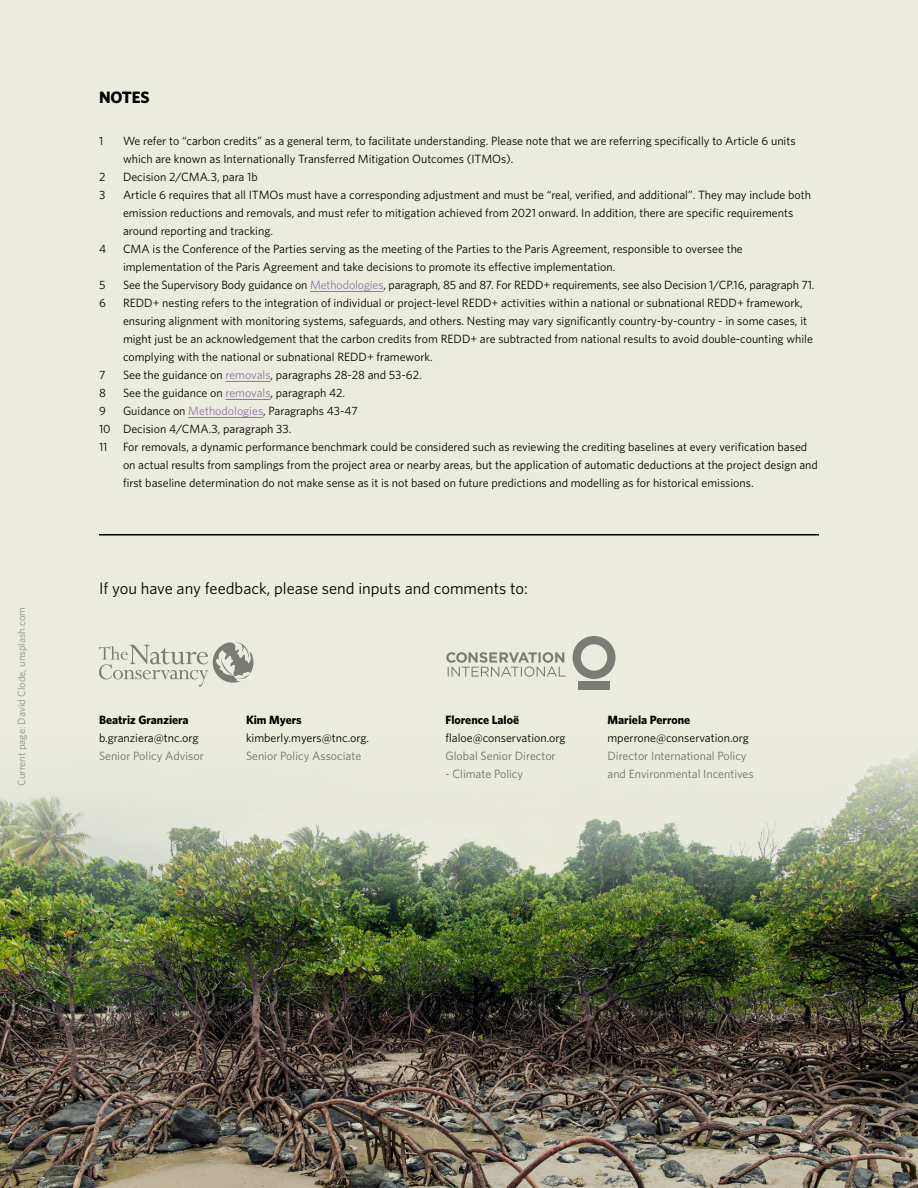
<style>
.page{position:relative;width:918px;height:1188px;background:#ebecdf}
.page>*{position:absolute;margin:0;border:0;box-sizing:border-box;transform-origin:0 0}
.t1{font:16.5px "Whitney";color:#000}
.t2{font:700 16.5px "Whitney";letter-spacing:-.01em;color:#000}
.t3{font:12px/18px "Whitney";color:#000}
.t4{font:12px/18px "Whitney";color:#706f6f}
.t5{font:700 12px "Whitney";color:#000}
.t6{font:10.5px "Whitney";color:#9d9d9c}
.s1{color:#9073a6}
</style>
<div class="page">
<hr style="left:310px;top:291px;width:74px;height:1px;background:#9073a6">
<hr style="left:225px;top:381px;width:46px;height:1px;background:#9073a6">
<hr style="left:225px;top:399px;width:46px;height:1px;background:#9073a6">
<hr style="left:188px;top:417px;width:75px;height:1px;background:#9073a6">
<img style="left:0;top:753px;width:918px;height:435px">
<svg style="left:99px;top:642px;width:154px;height:45px"></svg>
<svg style="left:446px;top:652px;width:119px;height:25px"></svg>
<svg style="left:573px;top:636px;width:43px;height:43px"></svg>
<div style="left:578px;top:682px;width:32px;height:8px;background:#7c7c76"></div>
<hr style="left:99px;top:534px;width:720px;height:2px;background:#000">
<p class="t6" style="left:15px;top:786px;width:181px;rotate:-90deg">Current page: David Clode, unsplash.com</p>
<h1 class="t2" style="left:99px;top:86px;width:52px">NOTES</h1>
<p class="t3" style="left:99px;top:132px;width:6px">1</p>
<p class="t3" style="left:123px;top:132px;width:674px">We refer to “carbon credits” as a general term, to facilitate understanding. Please note that we are referring specifically to Article 6 units which are known as Internationally Transferred Mitigation Outcomes (ITMOs).</p>
<p class="t3" style="left:99px;top:168px;width:8px">2</p>
<p class="t3" style="left:123px;top:168px;width:136px">Decision 2/CMA.3, para 1b</p>
<p class="t3" style="left:99px;top:186px;width:8px">3</p>
<p class="t3" style="left:123px;top:186px;width:689px">Article 6 requires that all ITMOs must have a corresponding adjustment and must be “real, verified, and additional”. They may include both emission reductions and removals, and must refer to mitigation achieved from 2021 onward. In addition, there are specific requirements around reporting and tracking.</p>
<p class="t3" style="left:99px;top:240px;width:9px">4</p>
<p class="t3" style="left:123px;top:240px;width:621px">CMA is the Conference of the Parties serving as the meeting of the Parties to the Paris Agreement, responsible to oversee the implementation of the Paris Agreement and take decisions to promote its effective implementation.</p>
<p class="t3" style="left:99px;top:276px;width:8px">5</p>
<p class="t3" style="left:123px;top:276px;width:693px">See the Supervisory Body guidance on <span class="s1">Methodologies</span>, paragraph, 85 and 87. For REDD+ requirements, see also Decision 1/CP.16, paragraph 71.</p>
<p class="t3" style="left:99px;top:294px;width:8px">6</p>
<p class="t3" style="left:123px;top:294px;width:691px">REDD+ nesting refers to the integration of individual or project-level REDD+ activities within a national or subnational REDD+ framework, ensuring alignment with monitoring systems, safeguards, and others. Nesting may vary significantly country-by-country - in some cases, it might just be an acknowledgement that the carbon credits from REDD+ are subtracted from national results to avoid double-counting while complying with the national or subnational REDD+ framework.</p>
<p class="t3" style="left:99px;top:366px;width:8px">7</p>
<p class="t3" style="left:123px;top:366px;width:300px">See the guidance on <span class="s1">removals</span>, paragraphs 28-28 and 53-62.</p>
<p class="t3" style="left:99px;top:384px;width:8px">8</p>
<p class="t3" style="left:123px;top:384px;width:224px">See the guidance on <span class="s1">removals</span>, paragraph 42.</p>
<p class="t3" style="left:99px;top:402px;width:8px">9</p>
<p class="t3" style="left:99px;top:402px;width:260px;text-indent:24px">Guidance on <span class="s1">Methodologies</span>, Paragraphs 43-47<br>10 Decision 4/CMA.3, paragraph 33.<br>11</p>
<p class="t3" style="left:123px;top:438px;width:696px">For removals, a dynamic performance benchmark could be considered such as reviewing the crediting baselines at every verification based on actual results from samplings from the project area or nearby areas, but the application of automatic deductions at the project design and first baseline determination do not make sense as it is not based on future predictions and modelling as for historical emissions.</p>
<h1 class="t1" style="left:99px;top:577px;width:430px">If you have any feedback, please send inputs and comments to:</h1>
<p class="t5" style="left:99px;top:711px;width:91px">Beatriz Granziera</p>
<p class="t3" style="left:99px;top:728px;width:101px">b.granziera@tnc.org</p>
<p class="t4" style="left:99px;top:746px;width:106px">Senior Policy Advisor</p>
<p class="t5" style="left:246px;top:711px;width:57px">Kim Myers</p>
<p class="t3" style="left:246px;top:728px;width:125px">kimberly.myers@tnc.org.</p>
<p class="t4" style="left:246px;top:746px;width:117px">Senior Policy Associate</p>
<p class="t5" style="left:446px;top:711px;width:75px">Florence Laloë</p>
<p class="t3" style="left:446px;top:728px;width:122px">flaloe@conservation.org</p>
<p class="t4" style="left:446px;top:746px;width:112px">Global Senior Director</p>
<p class="t4" style="left:446px;top:764px;width:79px">- Climate Policy</p>
<p class="t5" style="left:608px;top:711px;width:84px">Mariela Perrone</p>
<p class="t3" style="left:608px;top:728px;width:143px">mperrone@conservation.org</p>
<p class="t4" style="left:608px;top:746px;width:148px">Director International Policy and Environmental Incentives</p>
</div>
